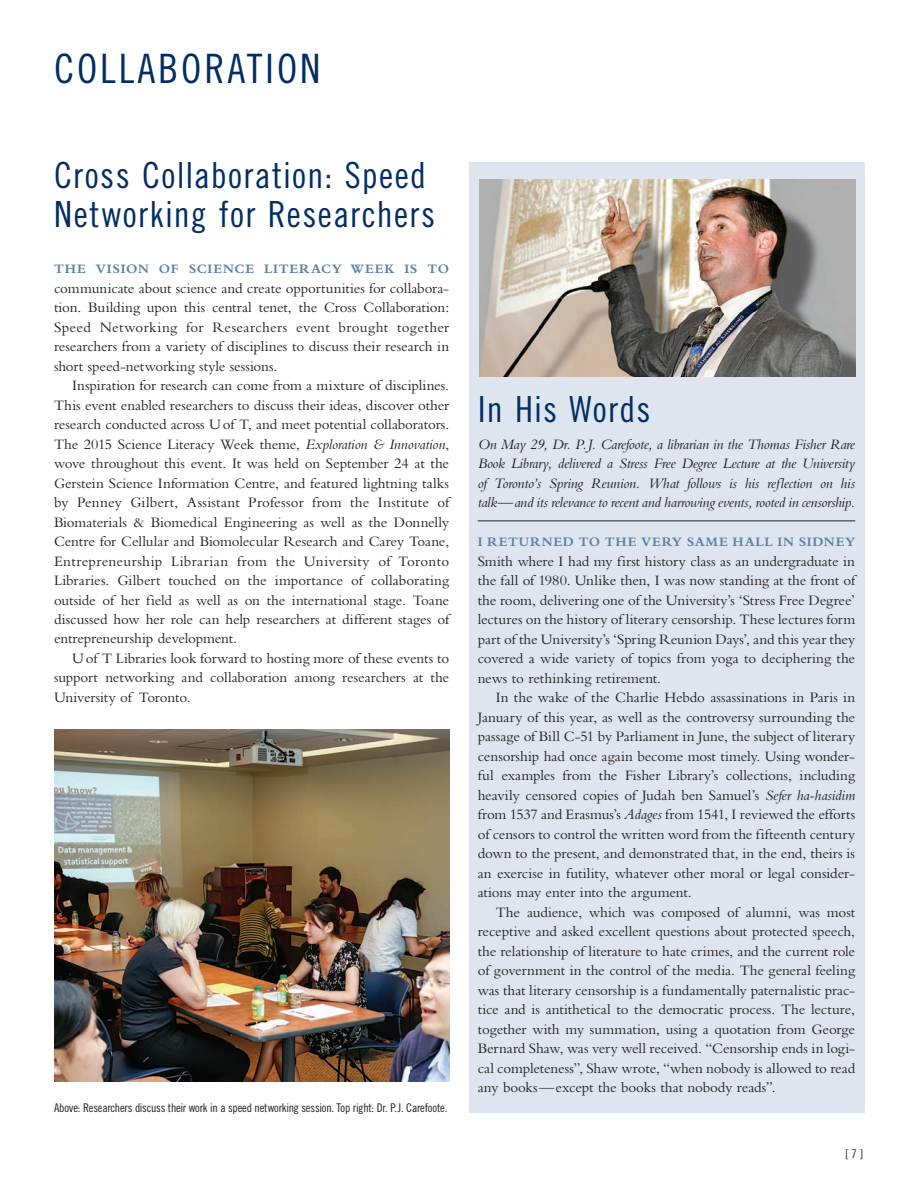
<style>
.page{position:relative;width:918px;height:1188px;background:#fff}
.page>*{position:absolute;margin:0;border:0;box-sizing:border-box;transform-origin:0 0}
.t1{font:40.5px "Trade Gothic LT Std Cn 18";letter-spacing:.07em;color:#002e64}
.t2{font:36px/39px "Trade Gothic LT Std Cn 18";letter-spacing:.035em;color:#002e64}
.t3{font:15px/19.5px "Bembo";letter-spacing:-.01em;color:#231f20;text-align:justify}
.t4{font:italic 15px/19.5px "Bembo";letter-spacing:-.015em;color:#231f20;text-align:justify}
.t5{font:700 13.5px "Bembo";letter-spacing:.065em;color:#5980aa}
.t6{font:12px "Trade Gothic LT Std Cn 18";letter-spacing:-.015em;color:#231f20}
.s1{font-style:italic}
</style>
<div class="page">
<div style="left:469px;top:162px;width:395px;height:951px;background:#dfe5ef"></div>
<hr style="left:478px;top:521px;width:377px;height:1px;background:#231f20">
<img style="left:480px;top:180px;width:375px;height:197px">
<img style="left:54px;top:729px;width:395px;height:353px">
<h1 class="t1" style="left:54px;top:45px;width:268px">COLLABORATION</h1>
<h2 class="t2" style="left:54px;top:155px;width:383px">Cross Collaboration: Speed<br>Networking for Researchers</h2>
<p class="t5" style="left:54px;top:261px;width:397px">THE VISION OF SCIENCE LITERACY WEEK IS TO</p>
<p class="t3" style="left:54px;top:278px;width:397px">communicate about science and create opportunities for collabora&shy;tion. Building upon this central tenet, the Cross Collaboration:<br>Speed Networking for Researchers event brought together researchers from a variety of disciplines to discuss their research in short speed-networking style sessions.</p>
<p class="t3" style="left:54px;top:375px;width:397px;text-indent:18px">Inspiration for research can come from a mixture of disciplines.<br>This event enabled researchers to discuss their ideas, discover other research conducted across Uof T, and meet potential collaborators.<br>The 2015 Science Literacy Week theme, <span class="s1">Exploration &amp; Innovation</span>, wove throughout this event. It was held on September 24 at the Gerstein Science Information Centre, and featured lightning talks by Penney Gilbert, Assistant Professor from the Institute of Biomaterials &amp; Biomedical Engineering as well as the Donnelly Centre for Cellular and Biomolecular Research and Carey Toane, Entrepreneurship Librarian from the University of Toronto Libraries. Gilbert touched on the importance of collaborating outside of her field as well as on the international stage. Toane discussed how her role can help researchers at different stages of entrepreneurship development.</p>
<p class="t3" style="left:54px;top:648px;width:397px;text-indent:18px">Uof T Libraries look forward to hosting more of these events to support networking and collaboration among researchers at the University of Toronto.</p>
<p class="t6" style="left:54px;top:1101px;width:395px">Above: Researchers discuss their work in a speed networking session. Top right: Dr. P.J. Carefoote.</p>
<h2 class="t2" style="left:478px;top:390px;width:174px">In His Words</h2>
<p class="t4" style="left:478px;top:434px;width:379px">On May 29, Dr. P.J. Carefoote, a librarian in the Thomas Fisher Rare Book Library, delivered a Stress Free Degree Lecture at the University of Toronto’s Spring Reunion. What follows is his reflection on his talk—and its relevance to recent and harrowing events, rooted in censorship.</p>
<p class="t5" style="left:478px;top:534px;width:379px">I RETURNED TO THE VERY SAME HALL IN SIDNEY</p>
<p class="t3" style="left:478px;top:551px;width:379px">Smith where I had my first history class as an undergraduate in the fall of 1980. Unlike then, I was now standing at the front of the room, delivering one of the University’s ‘Stress Free Degree’ lectures on the history of literary censorship. These lectures form part of the University’s ‘Spring Reunion Days’, and this year they covered a wide variety of topics from yoga to deciphering the news to rethinking retirement.</p>
<p class="t3" style="left:478px;top:687px;width:379px;text-indent:18px">In the wake of the Charlie Hebdo assassinations in Paris in January of this year, as well as the controversy surrounding the passage of Bill C-51 by Parliament in June, the subject of literary censorship had once again become most timely. Using wonder&shy;ful examples from the Fisher Library’s collections, including heavily censored copies of Judah ben Samuel’s <span class="s1">Sefer ha-hasidim </span>from 1537 and Erasmus’s <span class="s1">Adages</span> from 1541, I reviewed the efforts of censors to control the written word from the fifteenth century down to the present, and demonstrated that, in the end, theirs is an exercise in futility, whatever other moral or legal consider&shy;ations may enter into the argument.</p>
<p class="t3" style="left:478px;top:902px;width:379px;text-indent:18px">The audience, which was composed of alumni, was most receptive and asked excellent questions about protected speech, the relationship of literature to hate crimes, and the current role of government in the control of the media. The general feeling was that literary censorship is a fundamentally paternalistic prac&shy;tice and is antithetical to the democratic process. The lecture, together with my summation, using a quotation from George Bernard Shaw, was very well received. “Censorship ends in logi&shy;cal completeness”, Shaw wrote, “when nobody is allowed to read any books—except the books that nobody reads”.</p>
<p class="t6" style="left:845px;top:1147px;width:19px">[ 7 ]</p>
</div>
